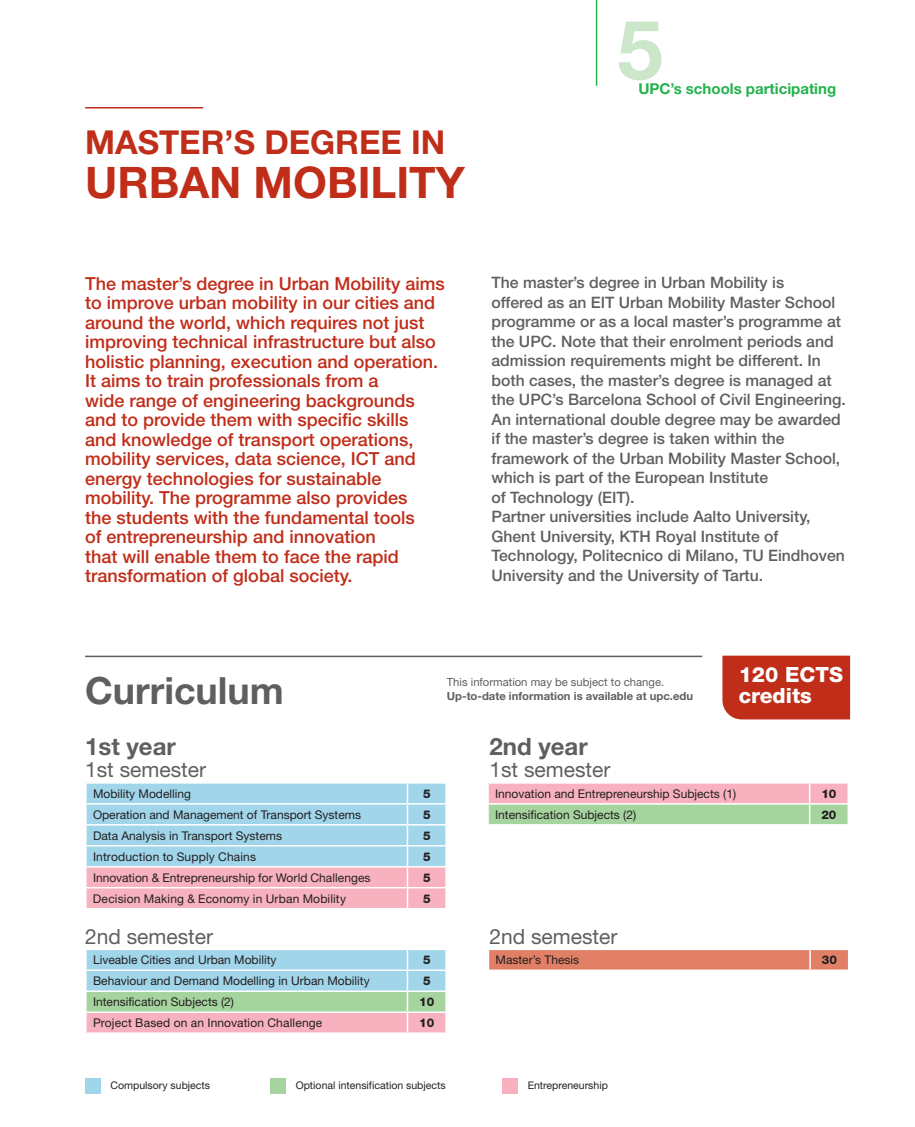
<style>
.page{position:relative;width:915px;height:1127px;background:#fff}
.page>*{position:absolute;margin:0;border:0;box-sizing:border-box;transform-origin:0 0}
.t1{font:700 82.5px "Helvetica Neue LT Std";color:#cce6ca}
.t2{font:700 43.5px "Helvetica Neue LT Std";color:#c02d19}
.t3{font:700 37.5px "Helvetica Neue LT Std";color:#5f5f62}
.t4{font:700 33px "Helvetica Neue LT Std";color:#c02d19}
.t5{font:700 24px "Helvetica Neue LT Std";color:#5f5f62}
.t6{font:21px "Helvetica Neue LT Std";color:#5f5f62}
.t7{font:800 21px/21px "Helvetica Neue LT Std";color:#fff}
.t8{font:500 18px/19.5px "Helvetica Neue LT Std";color:#c02d19}
.t9{font:500 15.75px/19.5px "Helvetica Neue LT Std";color:#5f5f62}
.t10{font:700 15px "Helvetica Neue LT Std";color:#23b24b}
.t11{font:12px "Helvetica Neue LT Std";color:#231f20}
.t12{font:800 12px "Helvetica Neue LT Std";color:#231f20}
.t13{font:700 11.25px "Helvetica Neue LT Std";color:#5f5f62}
.t14{font:11.25px "Helvetica Neue LT Std";color:#5f5f62}
.t15{font:10.5px "Helvetica Neue LT Std";color:#231f20}
</style>
<div class="page">
<hr style="left:85px;top:107px;width:118px;height:2px;background:#c02d19">
<div style="left:85px;top:1078px;width:16px;height:15px;background:#a0d5ea"></div>
<div style="left:270px;top:1078px;width:16px;height:15px;background:#a6d49e"></div>
<div style="left:502px;top:1078px;width:15px;height:15px;background:#f7b1bf"></div>
<hr style="left:85px;top:656px;width:617px;height:1px;background:#5f5f62">
<div style="left:722px;top:656px;width:127px;height:63px;background:#c02d19"></div>
<svg style="left:86px;top:783px;width:360px;height:125px;background:#c1ccdd"></svg>
<hr style="left:85px;top:845px;width:322px;height:1px;background:#fff">
<hr style="left:85px;top:866px;width:322px;height:1px;background:#fff">
<hr style="left:85px;top:887px;width:322px;height:1px;background:#fff">
<hr style="left:407px;top:845px;width:39px;height:1px;background:#fff">
<hr style="left:407px;top:866px;width:39px;height:1px;background:#fff">
<hr style="left:407px;top:887px;width:39px;height:1px;background:#fff">
<svg style="left:488px;top:783px;width:360px;height:41px;background:#d1c6b3"></svg>
<svg style="left:86px;top:949px;width:360px;height:83px;background:#bbcecf"></svg>
<hr style="left:85px;top:1011px;width:322px;height:2px;background:#fff">
<hr style="left:407px;top:1011px;width:39px;height:2px;background:#fff">
<div style="left:489px;top:950px;width:359px;height:19px;background:#e18066"></div>
<hr style="left:595px;top:0;width:2px;height:86px;background:#23b24b">
<h3 class="t4" style="left:85px;top:122px;width:361px">MASTER’S DEGREE IN</h3>
<h2 class="t2" style="left:85px;top:155px;width:381px">URBAN MOBILITY</h2>
<h1 class="t1" style="left:617px;top:-1px;width:47px">5</h1>
<p class="t10" style="left:638px;top:79px;width:199px">UPC’s schools participating</p>
<p class="t8" style="left:85px;top:274px;width:361px">The master’s degree in Urban Mobility aims to improve urban mobility in our cities and around the world, which requires not just improving technical infrastructure but also holistic planning, execution and operation.<br>It aims to train professionals from a<br>wide range of engineering backgrounds and to provide them with specific skills<br>and knowledge of transport operations, mobility services, data science, ICT and energy technologies for sustainable mobility. The programme also provides<br>the students with the fundamental tools<br>of entrepreneurship and innovation<br>that will enable them to face the rapid transformation of global society.</p>
<p class="t9" style="left:491px;top:273px;width:355px">The master’s degree in Urban Mobility is<br>offered as an EIT Urban Mobility Master School programme or as a local master’s programme at the UPC. Note that their enrolment periods and admission requirements might be different. In both cases, the master’s degree is managed at the UPC’s Barcelona School of Civil Engineering.<br>An international double degree may be awarded if the master’s degree is taken within the framework of the Urban Mobility Master School, which is part of the European Institute<br>of Technology (EIT).<br>Partner universities include Aalto University, Ghent University, KTH Royal Institute of Technology, Politecnico di Milano, TU Eindhoven University and the University of Tartu.</p>
<h3 class="t3" style="left:85px;top:668px;width:200px">Curriculum</h3>
<h3 class="t7" style="left:738px;top:664px;width:106px">120 ECTS credits</h3>
<p class="t14" style="left:446px;top:675px;width:219px">This information may be subject to change.</p>
<p class="t13" style="left:446px;top:689px;width:247px">Up-to-date information is available at upc.edu</p>
<h3 class="t5" style="left:85px;top:731px;width:92px">1st year</h3>
<h3 class="t5" style="left:489px;top:731px;width:100px">2nd year</h3>
<p class="t11" style="left:93px;top:786px;width:100px">Mobility Modelling</p>
<p class="t12" style="left:423px;top:786px;width:9px">5</p>
<p class="t11" style="left:93px;top:807px;width:269px">Operation and Management of Transport Systems</p>
<p class="t12" style="left:423px;top:807px;width:9px">5</p>
<p class="t11" style="left:93px;top:828px;width:190px">Data Analysis in Transport Systems</p>
<p class="t12" style="left:423px;top:828px;width:9px">5</p>
<p class="t11" style="left:93px;top:849px;width:165px">Introduction to Supply Chains</p>
<p class="t12" style="left:423px;top:849px;width:9px">5</p>
<p class="t11" style="left:93px;top:870px;width:279px">Innovation &amp; Entrepreneurship for World Challenges</p>
<p class="t12" style="left:423px;top:870px;width:9px">5</p>
<p class="t11" style="left:93px;top:891px;width:254px">Decision Making &amp; Economy in Urban Mobility</p>
<p class="t12" style="left:423px;top:891px;width:9px">5</p>
<h3 class="t6" style="left:85px;top:756px;width:122px">1st semester</h3>
<h3 class="t6" style="left:489px;top:756px;width:122px">1st semester</h3>
<p class="t11" style="left:495px;top:786px;width:242px">Innovation and Entrepreneurship Subjects (1)</p>
<p class="t12" style="left:821px;top:786px;width:17px">10</p>
<p class="t11" style="left:495px;top:807px;width:142px">Intensification Subjects (2)</p>
<p class="t12" style="left:821px;top:807px;width:17px">20</p>
<h3 class="t6" style="left:85px;top:924px;width:129px">2nd semester</h3>
<h3 class="t6" style="left:489px;top:924px;width:129px">2nd semester</h3>
<p class="t11" style="left:93px;top:952px;width:185px">Liveable Cities and Urban Mobility</p>
<p class="t12" style="left:423px;top:953px;width:9px">5</p>
<p class="t11" style="left:93px;top:973px;width:278px">Behaviour and Demand Modelling in Urban Mobility</p>
<p class="t12" style="left:423px;top:973px;width:9px">5</p>
<p class="t11" style="left:93px;top:994px;width:142px">Intensification Subjects (2)</p>
<p class="t12" style="left:419px;top:994px;width:17px">10</p>
<p class="t11" style="left:93px;top:1015px;width:231px">Project Based on an Innovation Challenge</p>
<p class="t12" style="left:419px;top:1015px;width:17px">10</p>
<p class="t11" style="left:495px;top:952px;width:85px">Master’s Thesis</p>
<p class="t12" style="left:821px;top:953px;width:17px">30</p>
<p class="t15" style="left:111px;top:1079px;width:101px">Compulsory subjects</p>
<p class="t15" style="left:296px;top:1079px;width:151px">Optional intensification subjects</p>
<p class="t15" style="left:527px;top:1079px;width:82px">Entrepreneurship</p>
</div>
